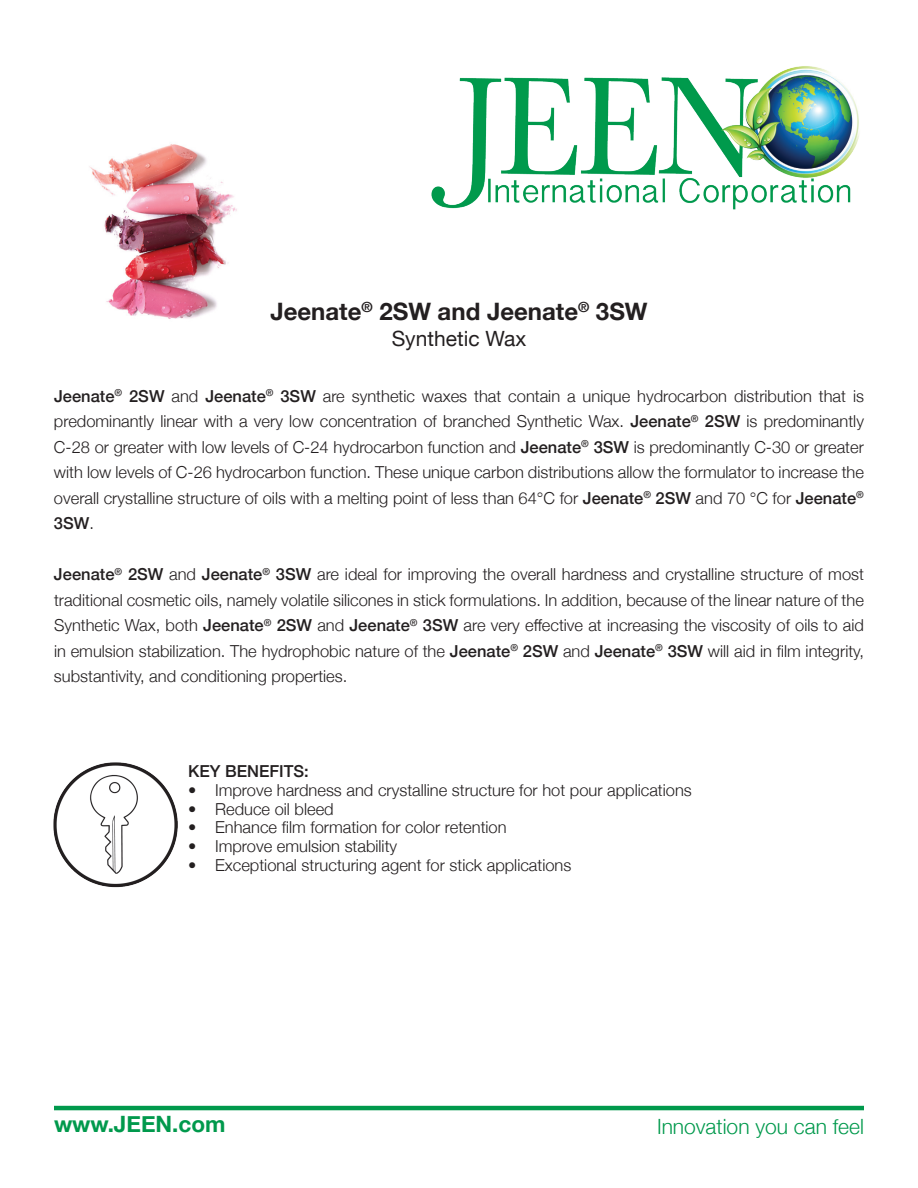
<style>
.page{position:relative;width:918px;height:1188px;background:#fff}
.page>*{position:absolute;margin:0;border:0;box-sizing:border-box;transform-origin:0 0}
.t1{font:700 24px "Helvetica Neue";color:#231f20}
.t2{font:700 22.5px "Helvetica Neue";color:#00994c}
.t3{font:300 21px "Helvetica Neue";color:#00994c}
.t4{font:21px "Helvetica Neue";color:#231f20}
.t5{font:300 16.5px/25.5px "Helvetica Neue";color:#231f20;text-align:justify}
.t6{font:500 16.5px "Helvetica Neue";color:#231f20}
.s1{font-weight:500}
</style>
<div class="page">
<img style="left:431px;top:66px;width:429px;height:144px">
<img style="left:53px;top:762px;width:125px;height:126px">
<img style="left:89px;top:144px;width:148px;height:175px">
<hr style="left:54px;top:1106px;width:810px;height:4px;background:#00994c">
<h1 class="t1" style="left:270px;top:293px;width:379px">Jeenate<sup>®</sup> 2SW and Jeenate<sup>®</sup> 3SW</h1>
<p class="t4" style="left:392px;top:323px;width:136px">Synthetic Wax</p>
<p class="t5" style="left:54px;top:382px;width:812px"><span class="s1">Jeenate</span><sup>®</sup> <span class="s1">2SW</span> and <span class="s1">Jeenate</span><sup>®</sup> <span class="s1">3SW</span> are synthetic waxes that contain a unique hydrocarbon distribution that is predominantly linear with a very low concentration of branched Synthetic Wax. <span class="s1">Jeenate</span><sup>®</sup> <span class="s1">2SW</span> is predominantly C-28 or greater with low levels of C-24 hydrocarbon function and <span class="s1">Jeenate</span><sup>®</sup> <span class="s1">3SW</span> is predominantly C-30 or greater with low levels of C-26 hydrocarbon function. These unique carbon distributions allow the formulator to increase the overall crystalline structure of oils with a melting point of less than 64°C for <span class="s1">Jeenate</span><sup>®</sup> <span class="s1">2SW</span> and 70 °C for <span class="s1">Jeenate</span><sup>® </sup><span class="s1">3SW</span>.</p>
<p class="t5" style="left:54px;top:560px;width:812px"><span class="s1">Jeenate</span><sup>®</sup> <span class="s1">2SW</span> and <span class="s1">Jeenate</span><sup>®</sup> <span class="s1">3SW</span> are ideal for improving the overall hardness and crystalline structure of most traditional cosmetic oils, namely volatile silicones in stick formulations. In addition, because of the linear nature of the Synthetic Wax, both <span class="s1">Jeenate</span><sup>®</sup> <span class="s1">2SW</span> and <span class="s1">Jeenate</span><sup>®</sup> <span class="s1">3SW</span> are very effective at increasing the viscosity of oils to aid in emulsion stabilization. The hydrophobic nature of the <span class="s1">Jeenate</span><sup>®</sup> <span class="s1">2SW</span> and <span class="s1">Jeenate</span><sup>®</sup> <span class="s1">3SW</span> will aid in film integrity, substantivity, and conditioning properties.</p>
<p class="t6" style="left:188px;top:758px;width:122px">KEY BENEFITS:</p>
<p class="t5" style="left:188px;top:776px;width:505px">• Improve hardness and crystalline structure for hot pour applications</p>
<p class="t5" style="left:188px;top:795px;width:147px">• Reduce oil bleed</p>
<p class="t5" style="left:188px;top:814px;width:320px">• Enhance film formation for color retention</p>
<p class="t5" style="left:188px;top:832px;width:211px">• Improve emulsion stability</p>
<p class="t5" style="left:188px;top:851px;width:385px">• Exceptional structuring agent for stick applications</p>
<h2 class="t2" style="left:54px;top:1107px;width:173px">www.JEEN.com</h2>
<p class="t3" style="left:657px;top:1110px;width:208px">Innovation you can feel</p>
</div>
